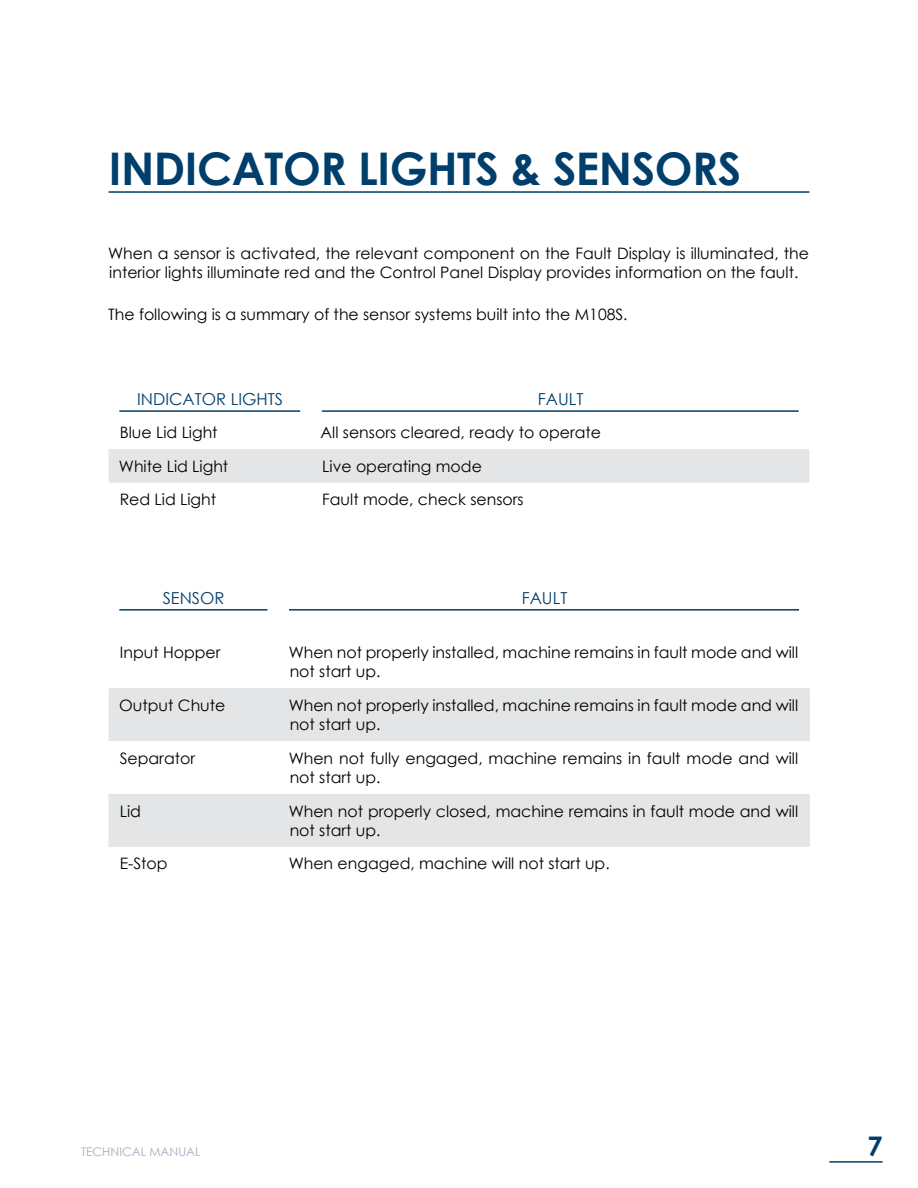
<style>
.page{position:relative;width:918px;height:1188px;background:#fff}
.page>*{position:absolute;margin:0;border:0;box-sizing:border-box;transform-origin:0 0}
.t1{font:700 45px "Century Gothic";letter-spacing:-.01em;color:#003e6b}
.t2{font:700 27px "Century Gothic";color:#003e6b}
.t3{font:16.5px "Century Gothic";color:#003e6b}
.t4{font:15.75px/19.5px "Century Gothic";color:#000}
.t5{font:12px "Century Gothic";color:#a7abc0}
</style>
<div class="page">
<hr style="left:829px;top:1161px;width:54px;height:2px;background:#003e6b">
<hr style="left:109px;top:191px;width:700px;height:2px;background:#003e6b">
<div style="left:109px;top:449px;width:700px;height:34px;background:#e4e5e6"></div>
<hr style="left:119px;top:410px;width:181px;height:2px;background:#003e6b">
<hr style="left:322px;top:410px;width:477px;height:2px;background:#003e6b">
<hr style="left:119px;top:609px;width:148px;height:2px;background:#003e6b">
<hr style="left:289px;top:609px;width:510px;height:2px;background:#003e6b">
<svg style="left:109px;top:688px;width:701px;height:159px;fill:#e4e5e6"></svg>
<h1 class="t1" style="left:109px;top:134px;width:634px">INDICATOR LIGHTS &amp; SENSORS</h1>
<p class="t4" style="left:108px;top:243px;width:702px">When a sensor is activated, the relevant component on the Fault Display is illuminated, the interior lights illuminate red and the Control Panel Display provides information on the fault.</p>
<p class="t4" style="left:108px;top:305px;width:521px">The following is a summary of the sensor systems built into the M108S.</p>
<p class="t3" style="left:137px;top:387px;width:147px">INDICATOR LIGHTS</p>
<p class="t3" style="left:538px;top:387px;width:47px">FAULT</p>
<p class="t4" style="left:120px;top:423px;width:99px">Blue Lid Light</p>
<p class="t4" style="left:321px;top:423px;width:282px">All sensors cleared, ready to operate</p>
<p class="t4" style="left:119px;top:456px;width:111px">White Lid Light</p>
<p class="t4" style="left:322px;top:456px;width:161px">Live operating mode</p>
<p class="t4" style="left:120px;top:489px;width:98px">Red Lid Light</p>
<p class="t4" style="left:322px;top:489px;width:203px">Fault mode, check sensors</p>
<p class="t3" style="left:163px;top:586px;width:63px">SENSOR</p>
<p class="t3" style="left:522px;top:586px;width:47px">FAULT</p>
<p class="t4" style="left:120px;top:642px;width:102px">Input Hopper</p>
<p class="t4" style="left:289px;top:642px;width:511px">When not properly installed, machine remains in fault mode and will not start up.</p>
<p class="t4" style="left:119px;top:695px;width:108px">Output Chute</p>
<p class="t4" style="left:289px;top:695px;width:511px">When not properly installed, machine remains in fault mode and will not start up.</p>
<p class="t4" style="left:120px;top:748px;width:77px">Separator</p>
<p class="t4" style="left:289px;top:748px;width:511px">When not fully engaged, machine remains in fault mode and will not start up.</p>
<p class="t4" style="left:120px;top:801px;width:23px">Lid</p>
<p class="t4" style="left:289px;top:801px;width:511px">When not properly closed, machine remains in fault mode and will not start up.</p>
<p class="t4" style="left:120px;top:854px;width:49px">E-Stop</p>
<p class="t4" style="left:289px;top:854px;width:323px">When engaged, machine will not start up.</p>
<p class="t5" style="left:81px;top:1143px;width:121px">TECHNICAL MANUAL</p>
<h2 class="t2" style="left:867px;top:1125px;width:17px">7</h2>
</div>
